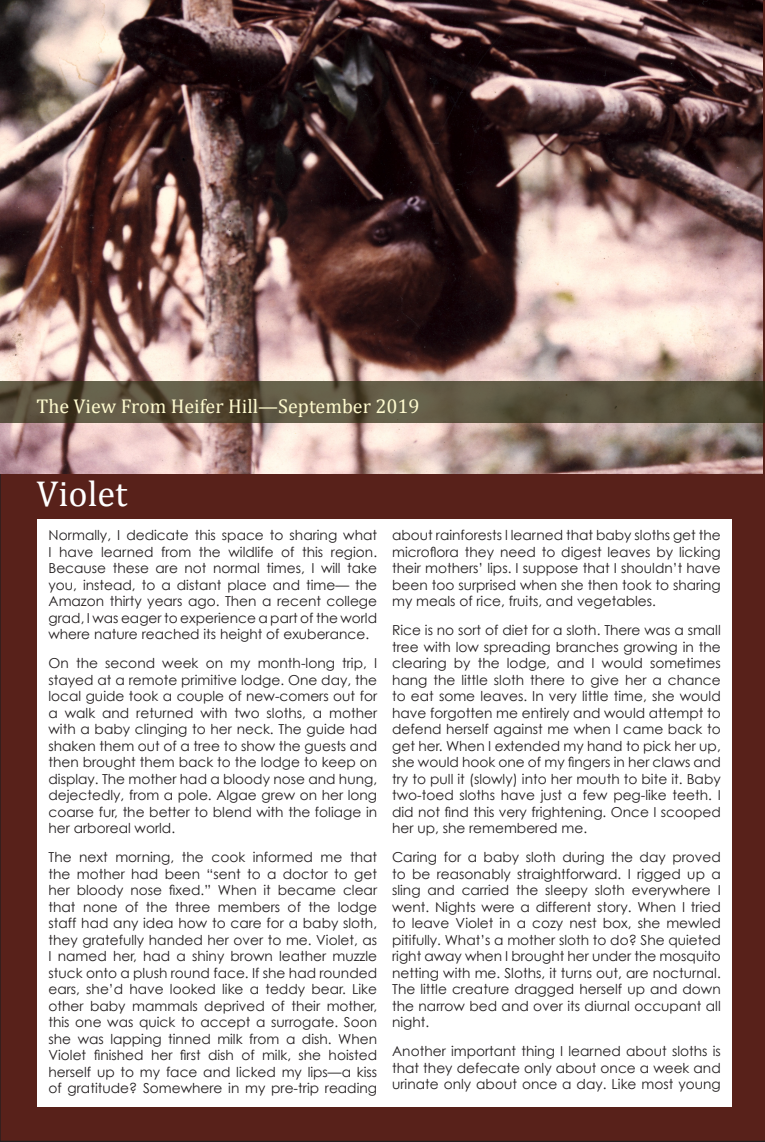
<style>
.page{position:relative;width:765px;height:1142px;background:#58211a}
.page>*{position:absolute;margin:0;border:0;box-sizing:border-box;transform-origin:0 0}
.t1{font:36.25px "Cambria";color:#fff}
.t2{font:20px "Cambria";color:#fffbcf}
.t3{font:13.75px/16.5px "Century Gothic";color:#231f20;text-align:justify}
</style>
<div class="page">
<div style="left:37px;top:519px;width:695px;height:587px;background:#fff"></div>
<img style="left:0;top:0;width:762px;height:474px">
<svg style="left:0;top:381px;width:765px;height:41px;background:#5a533e"></svg>
<p class="t2" style="left:37px;top:394px;width:385px">The View From Heifer Hill—September 2019</p>
<p class="t1" style="left:37px;top:472px;width:92px">Violet</p>
<p class="t3" style="left:48px;top:527px;width:330px">Normally, I dedicate this space to sharing what I have learned from the wildlife of this region.<br>Because these are not normal times, I will take you, instead, to a distant place and time— the Amazon thirty years ago. Then a recent college grad, I was eager to experience a part of the world where nature reached its height of exuberance.</p>
<p class="t3" style="left:48px;top:655px;width:330px">On the second week on my month-long trip, I stayed at a remote primitive lodge. One day, the local guide took a couple of new-comers out for a walk and returned with two sloths, a mother with a baby clinging to her neck. The guide had shaken them out of a tree to show the guests and then brought them back to the lodge to keep on display. The mother had a bloody nose and hung, dejectedly, from a pole. Algae grew on her long coarse fur, the better to blend with the foliage in her arboreal world.</p>
<p class="t3" style="left:48px;top:849px;width:330px">The next morning, the cook informed me that the mother had been “sent to a doctor to get her bloody nose fixed.” When it became clear that none of the three members of the lodge staff had any idea how to care for a baby sloth, they gratefully handed her over to me. Violet, as I named her, had a shiny brown leather muzzle stuck onto a plush round face. If she had rounded ears, she’d have looked like a teddy bear. Like other baby mammals deprived of their mother, this one was quick to accept a surrogate. Soon she was lapping tinned milk from a dish. When Violet finished her first dish of milk, she hoisted herself up to my face and licked my lips—a kiss of gratitude? Somewhere in my pre-trip reading</p>
<p class="t3" style="left:392px;top:527px;width:330px">about rainforests l learned that baby sloths get the microflora they need to digest leaves by licking their mothers’ lips. I suppose that I shouldn’t have been too surprised when she then took to sharing my meals of rice, fruits, and vegetables.</p>
<p class="t3" style="left:392px;top:622px;width:330px">Rice is no sort of diet for a sloth. There was a small tree with low spreading branches growing in the clearing by the lodge, and I would sometimes hang the little sloth there to give her a chance to eat some leaves. In very little time, she would have forgotten me entirely and would attempt to defend herself against me when I came back to get her. When I extended my hand to pick her up, she would hook one of my fingers in her claws and try to pull it (slowly) into her mouth to bite it. Baby two-toed sloths have just a few peg-like teeth. I did not find this very frightening. Once I scooped her up, she remembered me.</p>
<p class="t3" style="left:392px;top:849px;width:330px">Caring for a baby sloth during the day proved to be reasonably straightforward. I rigged up a sling and carried the sleepy sloth everywhere I went. Nights were a different story. When I tried to leave Violet in a cozy nest box, she mewled pitifully. What’s a mother sloth to do? She quieted right away when I brought her under the mosquito netting with me. Sloths, it turns out, are nocturnal.<br>The little creature dragged herself up and down the narrow bed and over its diurnal occupant all night.</p>
<p class="t3" style="left:392px;top:1043px;width:330px">Another important thing I learned about sloths is that they defecate only about once a week and urinate only about once a day. Like most young</p>
</div>
